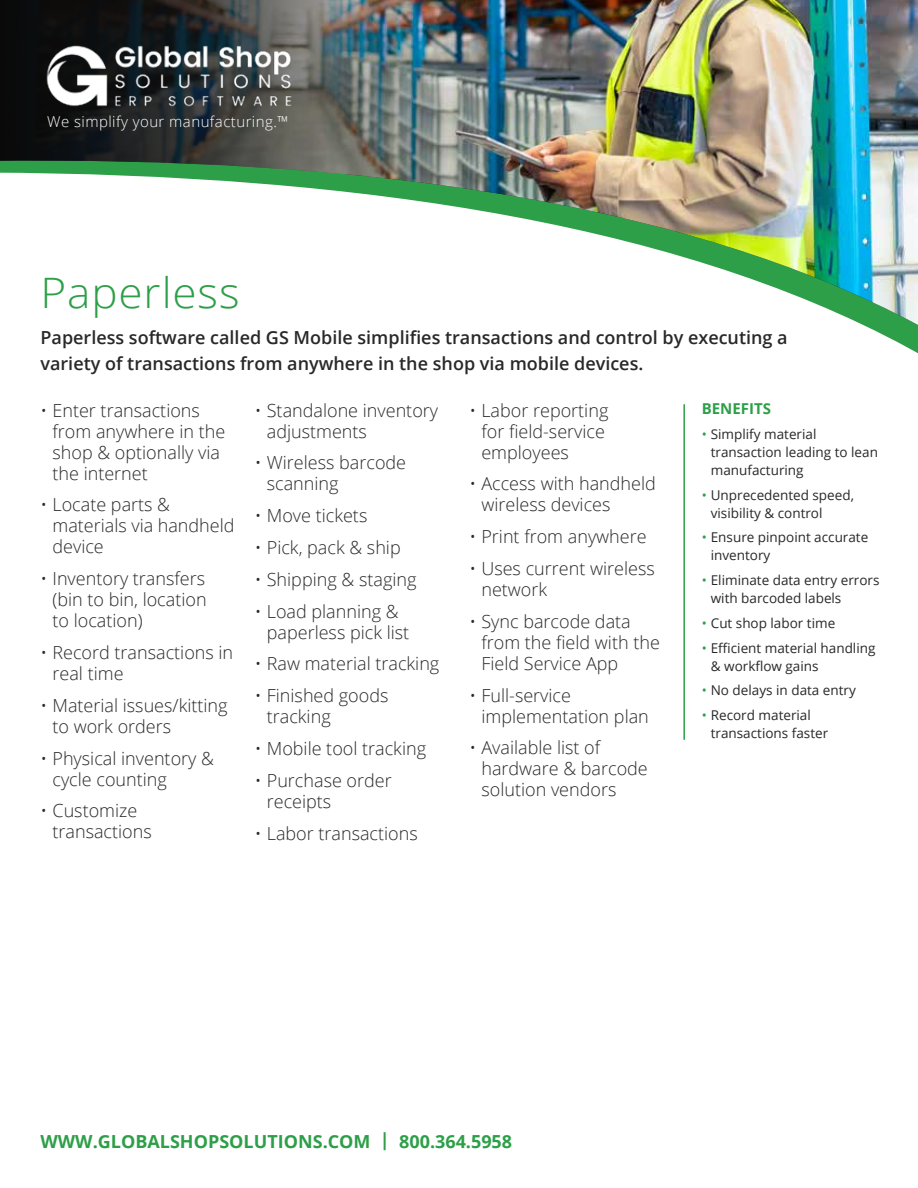
<style>
.page{position:relative;width:918px;height:1188px;background:#fff}
.page>*{position:absolute;margin:0;border:0;box-sizing:border-box;transform-origin:0 0}
.t1{font:300 42px "Open Sans";letter-spacing:.02em;color:#2d9f48;scale:1.05 1}
.t2{font:300 18px/21px "Open Sans";color:#282828}
.t3{font:600 18px/25.5px "Open Sans";color:#282828}
.t4{font:700 18px "Open Sans";color:#2d9f48}
.t5{font:300 15px "Open Sans";letter-spacing:.03em;color:#fff}
.t6{font:700 15px "Open Sans";color:#2d9f48}
.t7{font:13.5px/18px "Open Sans";color:#282828}
.s1{color:#2d9f48}
</style>
<div class="page">
<img style="left:0;top:0;width:918px;height:332px">
<hr style="left:683px;top:404px;width:2px;height:336px;background:#2d9f48">
<img style="left:42px;top:30px;width:257px;height:82px">
<p class="t5" style="left:47px;top:111px;width:243px">We simplify your manufacturing.™</p>
<h1 class="t1" style="left:40px;top:264px;width:191px">Paperless</h1>
<p class="t3" style="left:40px;top:324px;width:749px">Paperless software called GS Mobile simplifies transactions and control by executing a variety of transactions from anywhere in the shop via mobile devices.</p>
<p class="t6" style="left:702px;top:398px;width:71px">BENEFITS</p>
<p class="t7" style="left:711px;top:425px;width:169px;text-indent:-9px"><span class="s1">•</span> Simplify material transaction leading to lean manufacturing</p>
<p class="t7" style="left:711px;top:485px;width:145px;text-indent:-9px"><span class="s1">•</span> Unprecedented speed, visibility &amp; control</p>
<p class="t7" style="left:711px;top:528px;width:159px;text-indent:-9px"><span class="s1">•</span> Ensure pinpoint accurate inventory</p>
<p class="t7" style="left:711px;top:571px;width:170px;text-indent:-9px"><span class="s1">•</span> Eliminate data entry errors with barcoded labels</p>
<p class="t7" style="left:702px;top:614px;width:135px"><span class="s1">•</span> Cut shop labor time</p>
<p class="t7" style="left:711px;top:638px;width:166px;text-indent:-9px"><span class="s1">•</span> Efficient material handling &amp; workflow gains</p>
<p class="t7" style="left:702px;top:681px;width:156px"><span class="s1">•</span> No delays in data entry</p>
<p class="t7" style="left:711px;top:706px;width:119px;text-indent:-9px"><span class="s1">•</span> Record material transactions faster</p>
<p class="t2" style="left:481px;top:399px;width:128px;text-indent:-12px">• Labor reporting for field-service employees</p>
<p class="t2" style="left:481px;top:473px;width:176px;text-indent:-12px">• Access with handheld wireless devices</p>
<p class="t2" style="left:469px;top:526px;width:179px">• Print from anywhere</p>
<p class="t2" style="left:481px;top:557px;width:175px;text-indent:-12px">• Uses current wireless network</p>
<p class="t2" style="left:481px;top:610px;width:180px;text-indent:-12px">• Sync barcode data from the field with the<br>Field Service App</p>
<p class="t2" style="left:481px;top:684px;width:169px;text-indent:-12px">• Full-service implementation plan</p>
<p class="t2" style="left:481px;top:737px;width:168px;text-indent:-12px">• Available list of hardware &amp; barcode solution vendors</p>
<p class="t2" style="left:267px;top:399px;width:173px;text-indent:-12px">• Standalone inventory adjustments</p>
<p class="t2" style="left:267px;top:452px;width:141px;text-indent:-12px">• Wireless barcode scanning</p>
<p class="t2" style="left:255px;top:505px;width:114px">• Move tickets</p>
<p class="t2" style="left:255px;top:537px;width:147px">• Pick, pack &amp; ship</p>
<p class="t2" style="left:255px;top:568px;width:163px">• Shipping &amp; staging</p>
<p class="t2" style="left:267px;top:600px;width:144px;text-indent:-12px">• Load planning &amp; paperless pick list</p>
<p class="t2" style="left:255px;top:653px;width:186px">• Raw material tracking</p>
<p class="t2" style="left:267px;top:685px;width:123px;text-indent:-12px">• Finished goods tracking</p>
<p class="t2" style="left:255px;top:738px;width:173px">• Mobile tool tracking</p>
<p class="t2" style="left:267px;top:769px;width:126px;text-indent:-12px">• Purchase order receipts</p>
<p class="t2" style="left:255px;top:822px;width:165px">• Labor transactions</p>
<p class="t2" style="left:53px;top:399px;width:174px;text-indent:-12px">• Enter transactions from anywhere in the shop &amp; optionally via the internet</p>
<p class="t2" style="left:53px;top:494px;width:184px;text-indent:-12px">• Locate parts &amp; materials via handheld device</p>
<p class="t2" style="left:53px;top:568px;width:156px;text-align:justify;text-indent:-12px">• Inventory transfers (bin to bin, location to location)</p>
<p class="t2" style="left:53px;top:641px;width:182px;text-indent:-12px">• Record transactions in real time</p>
<p class="t2" style="left:53px;top:694px;width:177px;text-indent:-12px">• Material issues/kitting to work orders</p>
<p class="t2" style="left:53px;top:747px;width:163px;text-indent:-12px">• Physical inventory &amp; cycle counting</p>
<p class="t2" style="left:53px;top:800px;width:101px;text-indent:-12px">• Customize transactions</p>
<p class="t4" style="left:40px;top:1128px;width:473px">WWW.GLOBALSHOPSOLUTIONS.COM | 800.364.5958</p>
</div>
